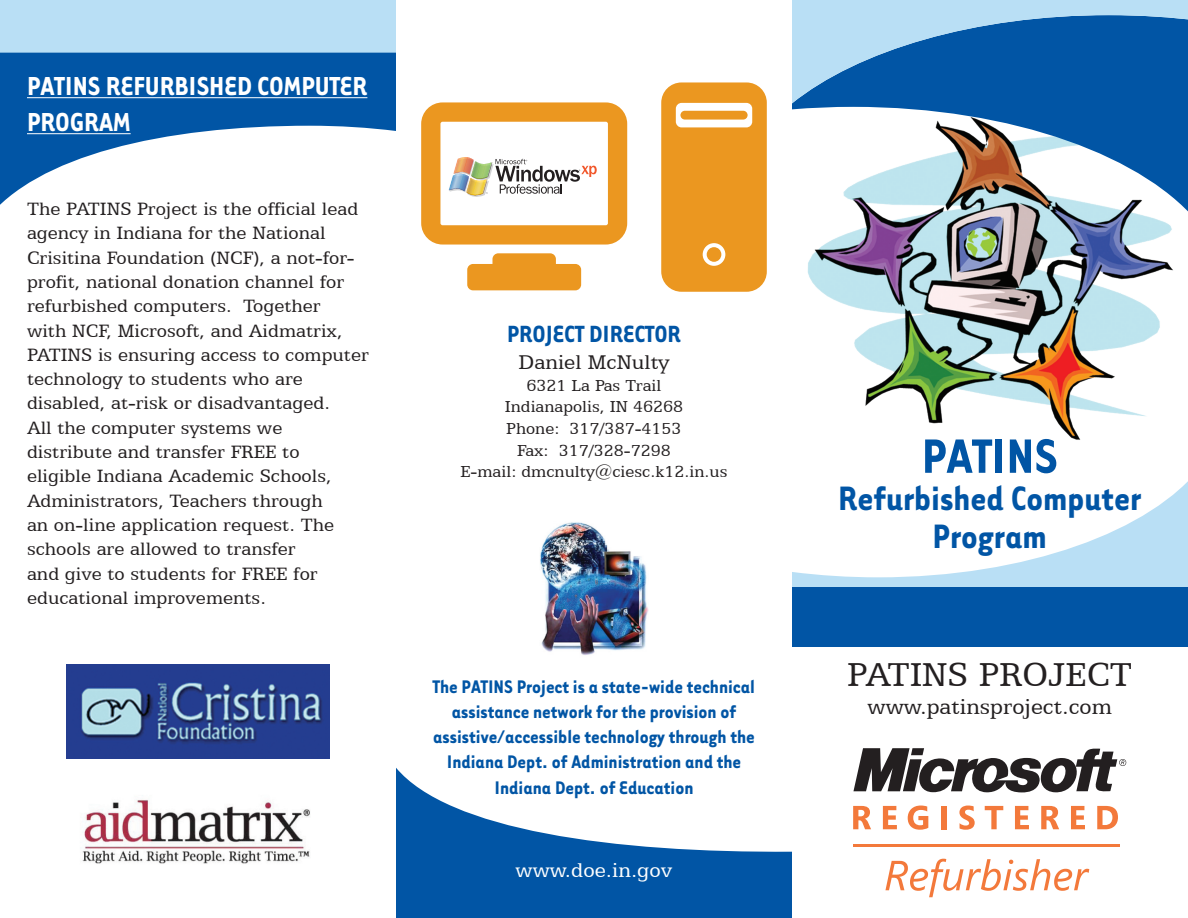
<style>
.page{position:relative;width:1188px;height:918px;background:#fff}
.page>*{position:absolute;margin:0;border:0;box-sizing:border-box;transform-origin:0 0}
.t1{font:700 55.5px "Tarzana Narrow";color:#0155a5}
.t2{font:700 39px/37.5px "Tarzana Narrow";color:#0155a5;text-align:center}
.t3{font:37.5px "Egyptian 505 BT";color:#231f20}
.t4{font:700 30px/36px "Tarzana Narrow";color:#fff}
.t5{font:700 27px "Tarzana Narrow";color:#0155a5}
.t6{font:24px "Egyptian 505 BT";color:#231f20}
.t7{font:22.5px "Egyptian 505 BT";color:#fff}
.t8{font:22.5px "Egyptian 505 BT";color:#231f20}
.t9{font:700 21px/25.2px "Tarzana Narrow";color:#0155a5;text-align:center}
.t10{font:20.25px/24.3px "Egyptian 505 BT";color:#231f20}
.t11{font:18px/21.6px "Egyptian 505 BT";color:#231f20;text-align:center}
</style>
<div class="page">
<img style="left:540px;top:522px;width:109px;height:133px">
<img style="left:807px;top:227px;width:366px;height:213px">
<svg style="left:396px;top:768px;width:396px;height:150px;fill:#0155a5"></svg>
<svg style="left:792px;top:481px;width:396px;height:107px"></svg>
<svg style="left:792px;top:103px;width:396px;height:124px"></svg>
<svg style="left:792px;top:0;width:396px;height:103px"></svg>
<div style="left:0;top:0;width:396px;height:53px;background:#b9dff5"></div>
<svg style="left:0;top:53px;width:396px;height:152px;fill:#0155a5"></svg>
<hr style="left:27px;top:97px;width:340px;height:1px;background:#fff">
<hr style="left:27px;top:133px;width:104px;height:1px;background:#fff">
<div style="left:661px;top:82px;width:106px;height:210px;background:#eb9720;border-radius:20px"></div>
<svg style="left:421px;top:102px;width:206px;height:143px"></svg>
<div style="left:492px;top:253px;width:64px;height:23px;background:#eb9720;border-radius:6px"></div>
<div style="left:467px;top:264px;width:114px;height:26px;background:#eb9720;border-radius:6px"></div>
<div style="left:676px;top:103px;width:76px;height:24px;background:#fff;border-radius:6px"></div>
<svg style="left:703px;top:243px;width:22px;height:23px"></svg>
<div style="left:680px;top:111px;width:68px;height:9px;background:#eb9720;border-radius:4px"></div>
<div style="left:792px;top:588px;width:396px;height:59px;background:#0155a5"></div>
<img style="left:66px;top:664px;width:264px;height:95px">
<img style="left:82px;top:800px;width:228px;height:64px">
<hr style="left:853px;top:844px;width:267px;height:2px;background:#f3793b">
<svg style="left:853px;top:748px;width:273px;height:45px"></svg>
<svg style="left:885px;top:859px;width:204px;height:38px"></svg>
<svg style="left:853px;top:806px;width:18px;height:23px"></svg>
<svg style="left:883px;top:806px;width:14px;height:23px"></svg>
<svg style="left:908px;top:806px;width:20px;height:24px"></svg>
<div style="left:941px;top:806px;width:6px;height:23px;background:#f3793b"></div>
<svg style="left:959px;top:806px;width:16px;height:24px"></svg>
<svg style="left:985px;top:806px;width:18px;height:23px"></svg>
<svg style="left:1015px;top:806px;width:14px;height:23px"></svg>
<svg style="left:1041px;top:806px;width:18px;height:23px"></svg>
<svg style="left:1071px;top:806px;width:14px;height:23px"></svg>
<svg style="left:1097px;top:806px;width:21px;height:23px"></svg>
<h3 class="t4" style="left:27px;top:66px;width:342px">PATINS REFURBISHED COMPUTER<br>PROGRAM</h3>
<p class="t10" style="left:27px;top:196px;width:343px">The PATINS Project is the official lead agency in Indiana for the National Crisitina Foundation (NCF), a not-for&shy;profit, national donation channel for refurbished computers. Together<br>with NCF, Microsoft, and Aidmatrix, PATINS is ensuring access to computer technology to students who are disabled, at-risk or disadvantaged.<br>All the computer systems we distribute and transfer FREE to<br>eligible Indiana Academic Schools, Administrators, Teachers through<br>an on-line application request. The schools are allowed to transfer<br>and give to students for FREE for educational improvements.</p>
<h3 class="t5" style="left:507px;top:317px;width:175px">PROJECT DIRECTOR</h3>
<p class="t8" style="left:518px;top:349px;width:153px">Daniel McNulty</p>
<p class="t11" style="left:460px;top:374px;width:269px">6321 La Pas Trail<br>Indianapolis, IN 46268<br>Phone: 317/387-4153<br>Fax: 317/328-7298<br>E-mail: dmcnulty@ciesc.k12.in.us</p>
<p class="t9" style="left:433px;top:673px;width:324px">The PATINS Project is a state-wide technical assistance network for the provision of assistive/accessible technology through the Indiana Dept. of Administration and the Indiana Dept. of Education</p>
<p class="t7" style="left:516px;top:857px;width:158px">www.doe.in.gov</p>
<h1 class="t1" style="left:922px;top:421px;width:138px">PATINS</h1>
<h2 class="t2" style="left:838px;top:478px;width:304px">Refurbished Computer<br>Program</h2>
<h3 class="t3" style="left:847px;top:652px;width:287px">PATINS PROJECT</h3>
<p class="t6" style="left:867px;top:693px;width:246px">www.patinsproject.com</p>
</div>
